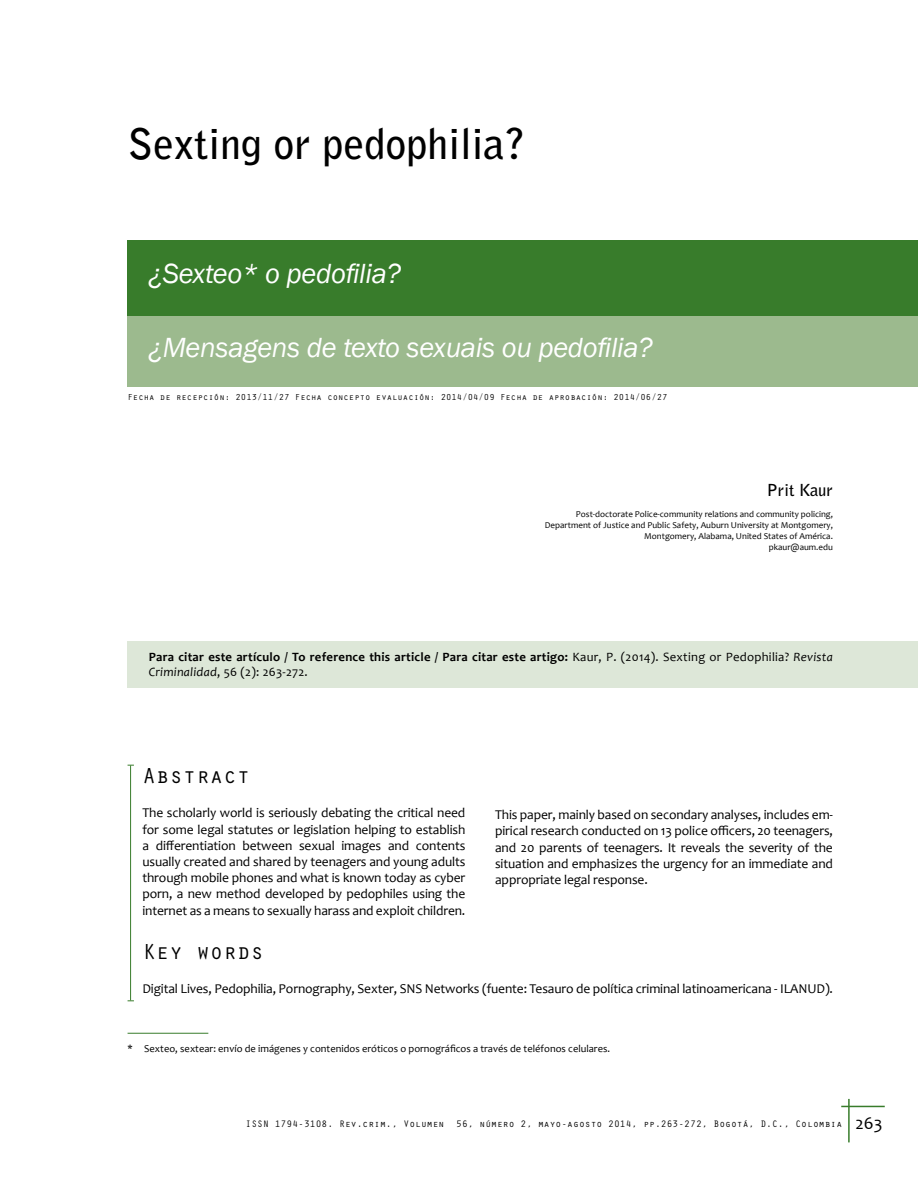
<style>
.page{position:relative;width:918px;height:1188px;background:#fff}
.page>*{position:absolute;margin:0;border:0;box-sizing:border-box;transform-origin:0 0}
.t1{font:700 42px "Bell Gothic Std";color:#000}
.t2{font:italic 28.5px "Franklin Gothic";letter-spacing:-.01em;color:#fff}
.t3{font:22.5px "Orator Std";color:#000}
.t4{font:700 16.5px "Bell Gothic Std";color:#000}
.t5{font:13.5px/16.2px "Candara";letter-spacing:-.01em;color:#000;text-align:justify}
.t6{font:700 12.75px/15.3px "Candara";letter-spacing:.02em;color:#000}
.t7{font:10.5px "Candara";color:#000}
.t8{font:9.75px "Orator Std";color:#000}
.t9{font:9px/10.8px "Candara";color:#000;text-align:right}
.t10{font:9px "Orator Std";color:#000}
.s1{font-weight:400}
.s2{font-weight:400;font-style:italic}
.s3{font-family:"Candara";font-size:18px}
</style>
<div class="page">
<hr style="left:841px;top:1106px;width:44px;height:1px;background:#387c2b">
<hr style="left:848px;top:1099px;width:2px;height:43px;background:#387c2b">
<div style="left:128px;top:240px;width:790px;height:76px;background:#387c2b"></div>
<div style="left:128px;top:316px;width:790px;height:71px;background:#9cba8e"></div>
<div style="left:128px;top:642px;width:790px;height:46px;background:#dde7d8"></div>
<hr style="left:130px;top:765px;width:1px;height:235px;background:#387c2b">
<hr style="left:128px;top:1033px;width:80px;height:1px;background:#387c2b">
<h1 class="t1" style="left:128px;top:118px;width:399px">Sexting or pedophilia?</h1>
<h2 class="t2" style="left:149px;top:256px;width:254px">¿Sexteo* o pedofilia?</h2>
<h2 class="t2" style="left:149px;top:330px;width:505px">¿Mensagens de texto sexuais ou pedofilia?</h2>
<p class="t10" style="left:128px;top:391px;width:541px">Fecha de recepción: 2013/11/27 Fecha concepto evaluación: 2014/04/09 Fecha de aprobación: 2014/06/27</p>
<p class="t4" style="left:767px;top:480px;width:67px">Prit Kaur</p>
<p class="t9" style="left:545px;top:509px;width:290px">Post-doctorate Police-community relations and community policing, Department of Justice and Public Safety, Auburn University at Montgomery, Montgomery, Alabama, United States of América.<br>pkaur@aum.edu</p>
<p class="t6" style="left:149px;top:649px;width:686px">Para citar este artículo / To reference this article / Para citar este artigo: <span class="s1">Kaur, P. (2014). Sexting or Pedophilia?</span> <span class="s2">Revista<br>Criminalidad</span><span class="s1">, 56 (2): 263-272.</span></p>
<h3 class="t3" style="left:142px;top:760px;width:109px">Abstract</h3>
<p class="t5" style="left:142px;top:805px;width:325px">The scholarly world is seriously debating the critical need for some legal statutes or legislation helping to establish a differentiation between sexual images and contents usually created and shared by teenagers and young adults through mobile phones and what is known today as cyber porn, a new method developed by pedophiles using the internet as a means to sexually harass and exploit children.</p>
<p class="t5" style="left:495px;top:807px;width:339px">This paper, mainly based on secondary analyses, includes em&shy;pirical research conducted on 13 police officers, 20 teenagers, and 20 parents of teenagers. It reveals the severity of the situation and emphasizes the urgency for an immediate and appropriate legal response.</p>
<h3 class="t3" style="left:142px;top:936px;width:123px">Key words</h3>
<p class="t5" style="left:142px;top:981px;width:692px">Digital Lives, Pedophilia, Pornography, Sexter, SNS Networks (fuente: Tesauro de política criminal latinoamericana - ILANUD).</p>
<p class="t7" style="left:128px;top:1042px;width:484px">* Sexteo, sextear: envío de imágenes y contenidos eróticos o pornográficos a través de teléfonos celulares.</p>
<p class="t8" style="left:246px;top:1117px;width:639px">ISSN 1794-3108. Rev.crim., Volumen 56, número 2, mayo-agosto 2014, pp.263-272, Bogotá, D.C., Colombia <span class="s3">263</span></p>
</div>
